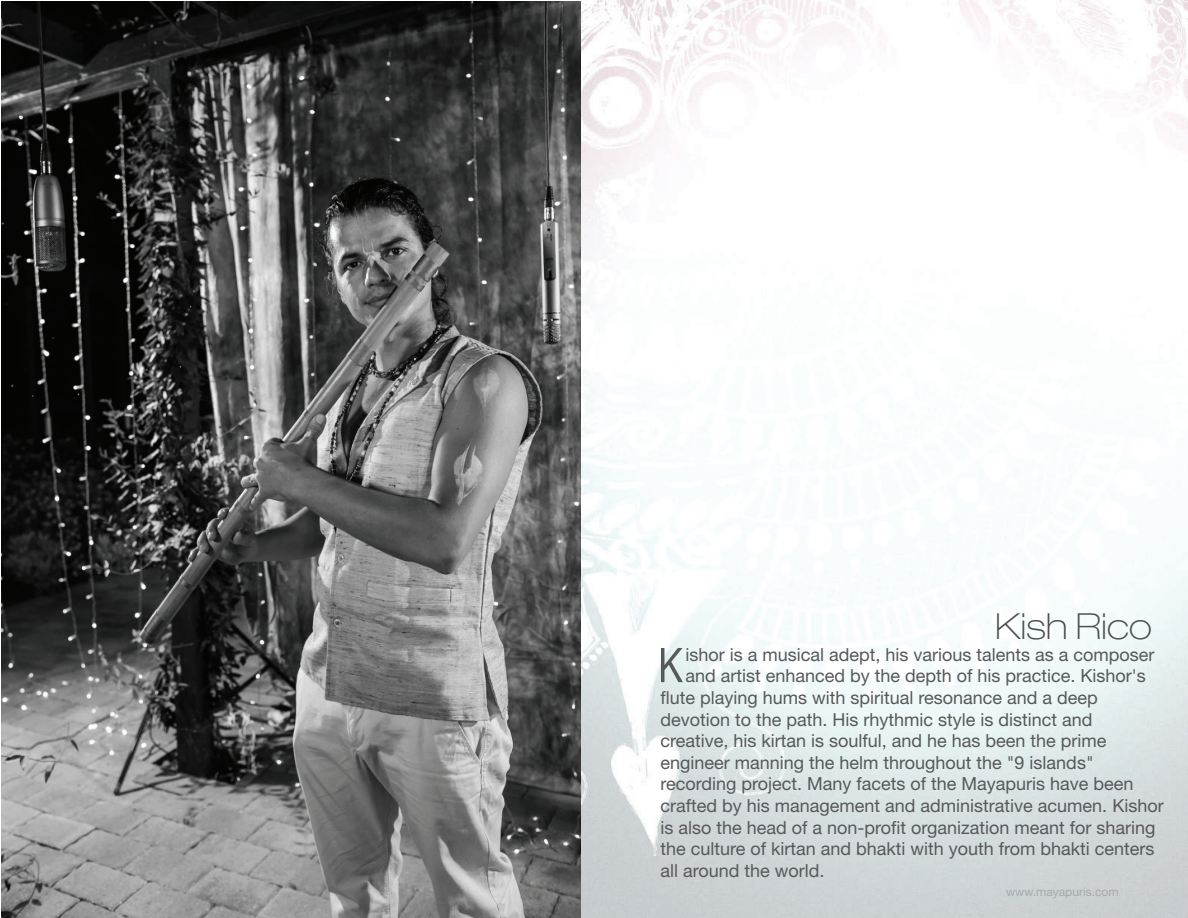
<style>
.page{position:relative;width:1188px;height:918px;background:#fff}
.page>*{position:absolute;margin:0;border:0;box-sizing:border-box;transform-origin:0 0}
.t1{font:100 expanded 36px "Helvetica Neue";color:#4c4d4f}
.t2{font:18px "Helvetica Neue";color:#57585a}
.t3{font:12px "Helvetica Neue";color:#a6a8aa}
</style>
<div class="page">
<img style="left:1px;top:2px;width:581px;height:916px">
<img style="left:582px;top:0;width:606px;height:918px">
<svg style="left:661px;top:648px;width:22px;height:34px"></svg>
<h1 class="t1" style="left:995px;top:605px;width:158px">Kish Rico</h1>
<p class="t2" style="left:686px;top:644px;width:471px">ishor is a musical adept, his various talents as a composer</p>
<p class="t2" style="left:686px;top:665px;width:462px">and artist enhanced by the depth of his practice. Kishor's</p>
<p class="t2" style="left:660px;top:687px;width:439px">flute playing hums with spiritual resonance and a deep</p>
<p class="t2" style="left:660px;top:709px;width:434px">devotion to the path. His rhythmic style is distinct and</p>
<p class="t2" style="left:660px;top:730px;width:448px">creative, his kirtan is soulful, and he has been the prime</p>
<p class="t2" style="left:660px;top:752px;width:435px">engineer manning the helm throughout the "9 islands"</p>
<p class="t2" style="left:660px;top:773px;width:475px">recording project. Many facets of the Mayapuris have been</p>
<p class="t2" style="left:660px;top:795px;width:505px">crafted by his management and administrative acumen. Kishor</p>
<p class="t2" style="left:660px;top:817px;width:496px">is also the head of a non-profit organization meant for sharing</p>
<p class="t2" style="left:660px;top:838px;width:496px">the culture of kirtan and bhakti with youth from bhakti centers</p>
<p class="t2" style="left:660px;top:860px;width:166px">all around the world.</p>
<p class="t3" style="left:1006px;top:885px;width:114px">www.mayapuris.com</p>
</div>
